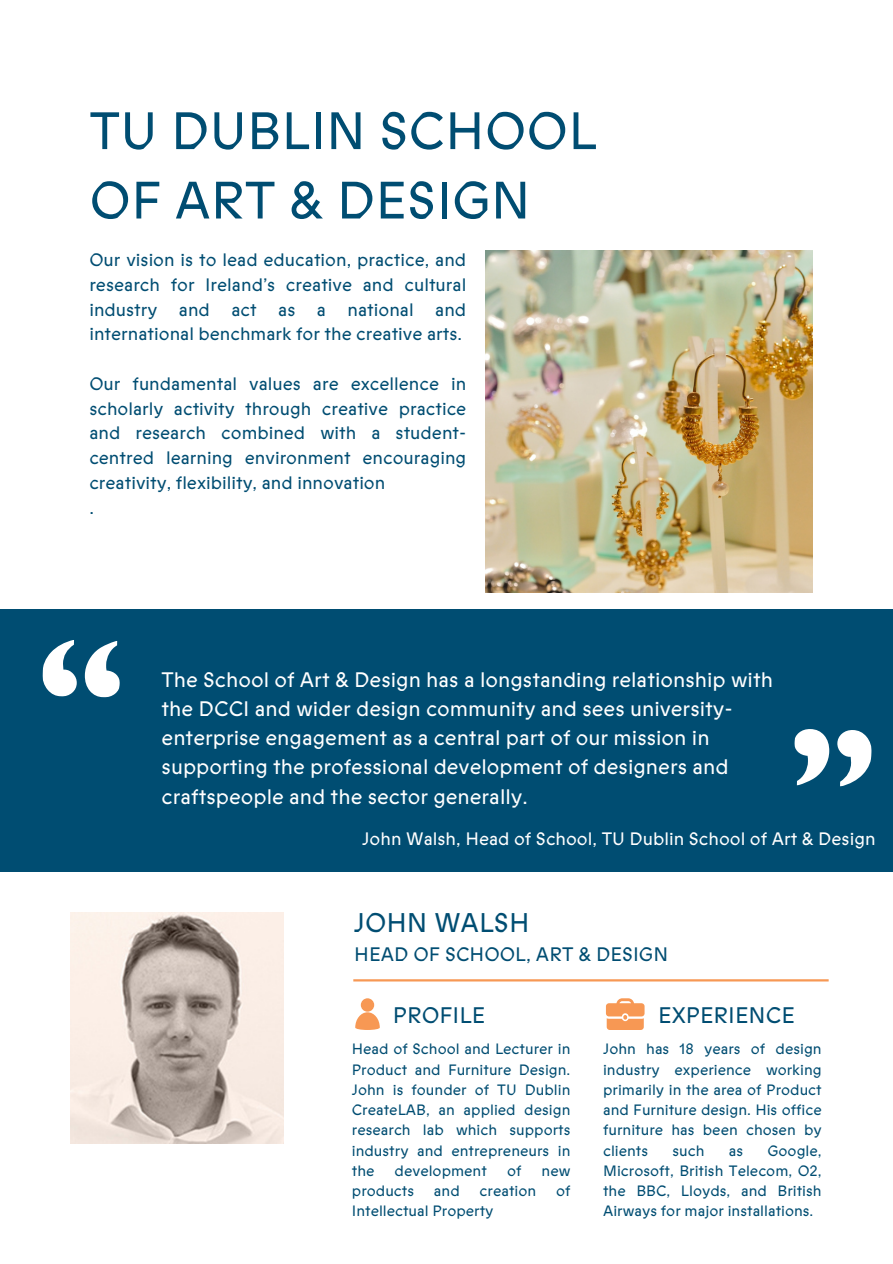
<style>
.page{position:relative;width:893px;height:1264px;background:#fff}
.page>*{position:absolute;margin:0;border:0;box-sizing:border-box;transform-origin:0 0}
.t1{font:52.5px "Prophet";color:#004d72}
.t2{font:27px "Prophet";color:#004d72}
.t3{font:22.5px "Prophet";color:#004d72}
.t4{font:21px/29.2px "Prophet";color:#fff}
.t5{font:19.5px "Prophet";color:#004d72}
.t6{font:18px/24.8px "Prophet";color:#004d72;text-align:justify}
.t7{font:18px "Prophet";color:#fff}
.t8{font:15px/20.2px "Prophet";color:#004d72;text-align:justify}
</style>
<div class="page">
<img style="left:485px;top:251px;width:327px;height:341px">
<div style="left:0;top:609px;width:892px;height:263px;background:#004d72"></div>
<svg style="left:42px;top:640px;width:78px;height:57px"></svg>
<svg style="left:794px;top:729px;width:78px;height:58px"></svg>
<img style="left:70px;top:912px;width:214px;height:231px">
<svg style="left:606px;top:998px;width:38px;height:31px"></svg>
<svg style="left:355px;top:998px;width:25px;height:31px"></svg>
<hr style="left:353px;top:979px;width:475px;height:2px;background:#f79854">
<h1 class="t1" style="left:89px;top:106px;width:509px">TU DUBLIN SCHOOL</h1>
<h1 class="t1" style="left:89px;top:176px;width:443px">OF ART &amp; DESIGN</h1>
<h6 class="t6" style="left:89px;top:248px;width:378px">Our vision is to lead education, practice, and research for Ireland’s creative and cultural industry and act as a national and international benchmark for the creative arts.</h6>
<h6 class="t6" style="left:89px;top:372px;width:378px;text-align:left">Our fundamental values are excellence in scholarly activity through creative practice and research combined with a student&shy;centred learning environment encouraging creativity, flexibility, and innovation<br>.</h6>
<p class="t4" style="left:162px;top:665px;width:613px">The School of Art &amp; Design has a longstanding relationship with the DCCI and wider design community and sees university&shy;enterprise engagement as a central part of our mission in supporting the professional development of designers and craftspeople and the sector generally.</p>
<h4 class="t7" style="left:362px;top:830px;width:515px">John Walsh, Head of School, TU Dublin School of Art &amp; Design</h4>
<h2 class="t2" style="left:354px;top:910px;width:177px">JOHN WALSH</h2>
<h5 class="t5" style="left:354px;top:945px;width:315px">HEAD OF SCHOOL, ART &amp; DESIGN</h5>
<p class="t3" style="left:393px;top:1005px;width:94px">PROFILE</p>
<h6 class="t3" style="left:658px;top:1005px;width:138px">EXPERIENCE</h6>
<h3 class="t8" style="left:352px;top:1039px;width:220px">Head of School and Lecturer in Product and Furniture Design.<br>John is founder of TU Dublin CreateLAB, an applied design research lab which supports industry and entrepreneurs in the</h3>
<h3 class="t8" style="left:394px;top:1161px;width:94px">development</h3>
<h3 class="t8" style="left:507px;top:1161px;width:16px">of</h3>
<h3 class="t8" style="left:541px;top:1161px;width:30px">new</h3>
<h3 class="t8" style="left:352px;top:1181px;width:64px">products</h3>
<h3 class="t8" style="left:434px;top:1181px;width:27px">and</h3>
<h3 class="t8" style="left:479px;top:1181px;width:58px">creation</h3>
<h3 class="t8" style="left:556px;top:1181px;width:16px">of</h3>
<h3 class="t8" style="left:352px;top:1201px;width:143px">Intellectual Property</h3>
<p class="t8" style="left:603px;top:1039px;width:220px">John has 18 years of design industry experience working primarily in the area of Product and Furniture design. His office furniture has been chosen by clients</p>
<p class="t8" style="left:603px;top:1140px;width:220px;text-indent:164px">Google, Microsoft, British Telecom, O2, the BBC, Lloyds, and British Airways for major installations.</p>
<p class="t8" style="left:672px;top:1140px;width:34px">such</p>
<p class="t8" style="left:728px;top:1140px;width:16px">as</p>
</div>
